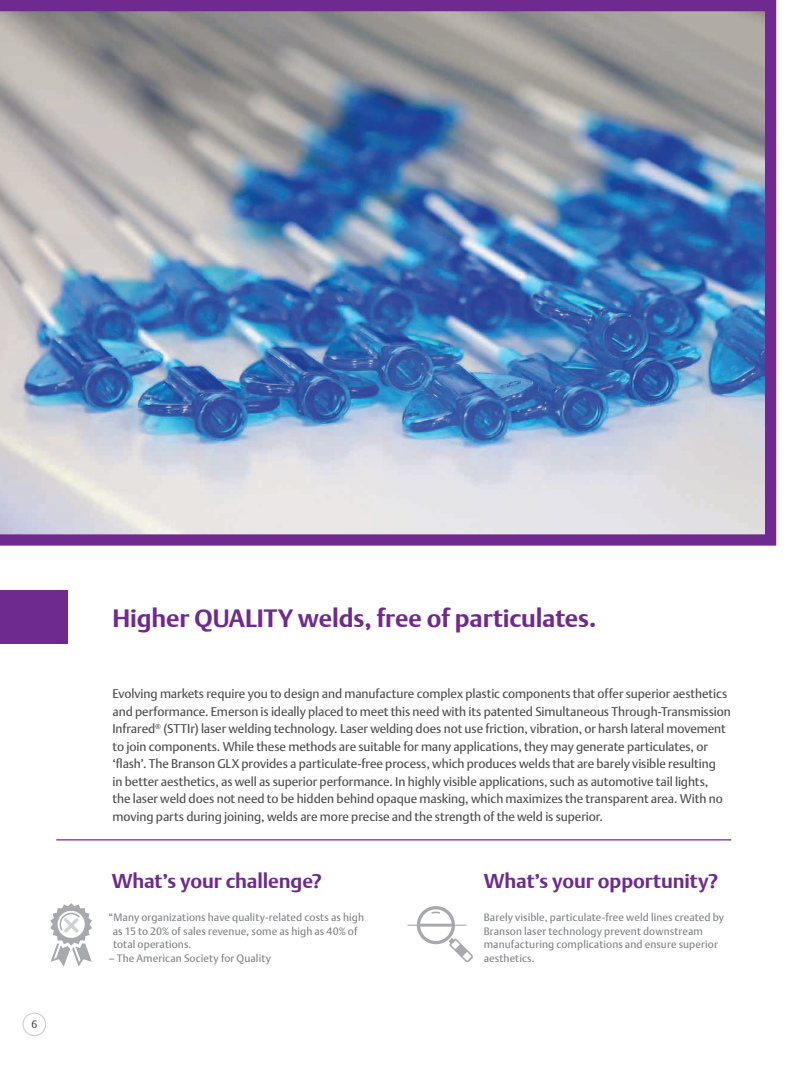
<style>
.page{position:relative;width:810px;height:1080px;background:#fff}
.page>*{position:absolute;margin:0;border:0;box-sizing:border-box;transform-origin:0 0}
.t1{font:700 25px "DTL Argo T";letter-spacing:-.005em;color:#6e2a8e}
.t2{font:700 20px "DTL Argo T";letter-spacing:-.005em;color:#6e2a8e}
.t3{font:12.5px/17.5px "DTL Argo T";letter-spacing:-.005em;color:#4b4c4d}
.t4{font:10.62px/13.8px "DTL Argo T";letter-spacing:.01em;color:#808285}
.t5{font:10.62px "DTL Argo T";color:#4b4c4d}
</style>
<div class="page">
<div style="left:22px;top:1012px;width:24px;height:24px;border:1px solid #d1d2d4;border-radius:50%"></div>
<div style="left:0;top:591px;width:68px;height:53px;background:#6e2a8e"></div>
<img style="left:0;top:0;width:776px;height:546px">
<svg style="left:50px;top:903px;width:42px;height:64px"></svg>
<hr style="left:407px;top:925px;width:60px;height:1px;background:#a8a9ad">
<svg style="left:415px;top:906px;width:58px;height:57px"></svg>
<hr style="left:56px;top:839px;width:675px;height:1px;background:#6e2a8e">
<p class="t5" style="left:31px;top:1018px;width:7px">6</p>
<h1 class="t1" style="left:112px;top:603px;width:485px">Higher QUALITY welds, free of particulates.</h1>
<p class="t3" style="left:112px;top:685px;width:620px">Evolving markets require you to design and manufacture complex plastic components that offer superior aesthetics and performance. Emerson is ideally placed to meet this need with its patented Simultaneous Through-Transmission Infrared<sup>®</sup> (STTIr) laser welding technology. Laser welding does not use friction, vibration, or harsh lateral movement to join components. While these methods are suitable for many applications, they may generate particulates, or ‘flash’. The Branson GLX provides a particulate-free process, which produces welds that are barely visible resulting<br>in better aesthetics, as well as superior performance. In highly visible applications, such as automotive tail lights,<br>the laser weld does not need to be hidden behind opaque masking, which maximizes the transparent area. With no moving parts during joining, welds are more precise and the strength of the weld is superior.</p>
<h2 class="t2" style="left:112px;top:870px;width:212px">What’s your challenge?</h2>
<p class="t4" style="left:113px;top:910px;width:253px;text-indent:-4px">“Many organizations have quality-related costs as high as 15 to 20% of sales revenue, some as high as 40% of total operations.</p>
<p class="t4" style="left:109px;top:952px;width:164px">– The American Society for Quality</p>
<h2 class="t2" style="left:484px;top:870px;width:236px">What’s your opportunity?</h2>
<p class="t4" style="left:484px;top:910px;width:242px">Barely visible, particulate-free weld lines created by Branson laser technology prevent downstream manufacturing complications and ensure superior aesthetics.</p>
</div>
